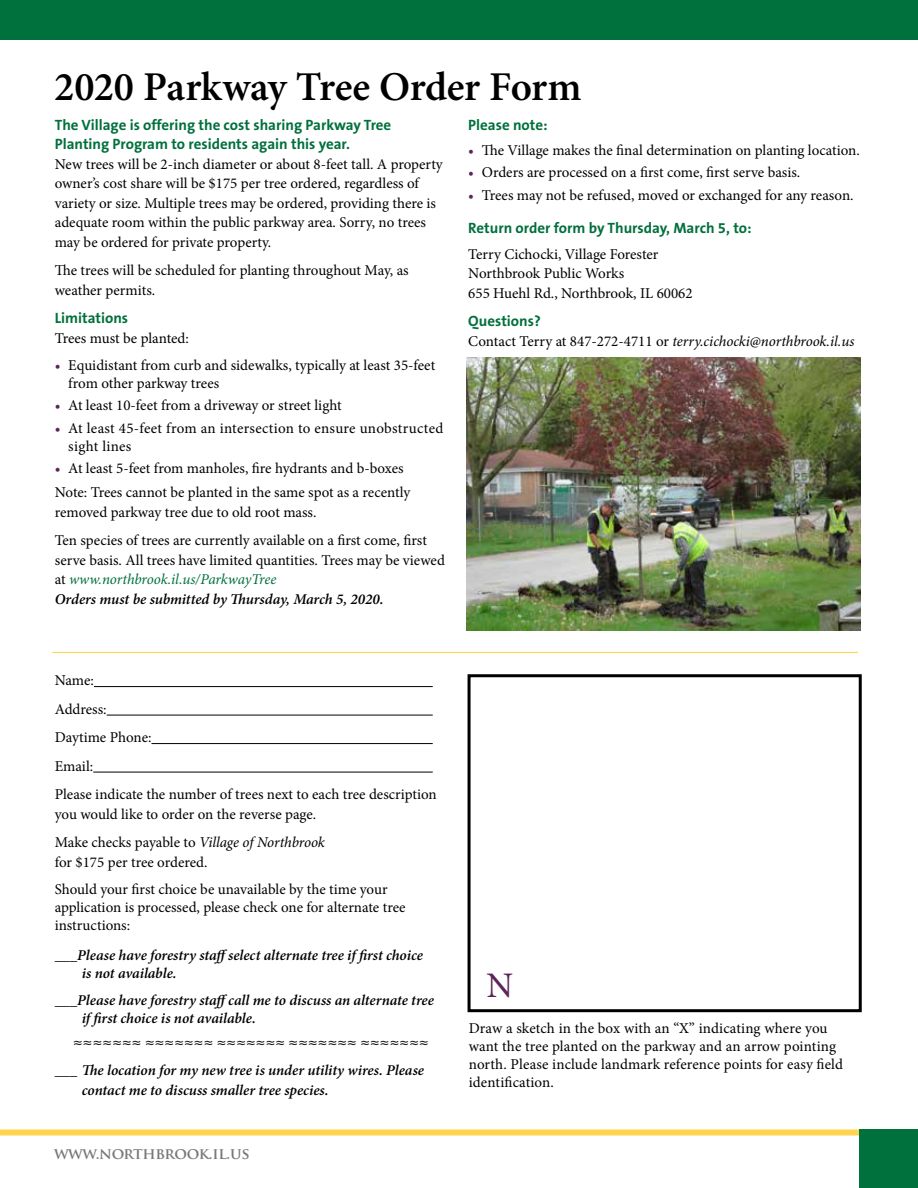
<style>
.page{position:relative;width:918px;height:1188px;background:#fff}
.page>*{position:absolute;margin:0;border:0;box-sizing:border-box;transform-origin:0 0}
.t1{font:600 40.95px "Minion Pro";letter-spacing:-.01em;color:#000}
.t2{font:36px "Minion Pro";color:#5e2359}
.t3{font:700 15.3px "Trajan Pro";letter-spacing:-.02em;color:#77787b}
.t4{font:15px/19.5px "Minion Pro";color:#000}
.t5{font:italic 600 15px/18px "Minion Pro";letter-spacing:-.005em;color:#000}
.t6{font:700 15px/19.5px "The Sans B7";color:#00703c}
.t7{font:15px/18px "Minion Pro";letter-spacing:.02em;color:#000}
.t8{font:italic 15px "Minion Pro";letter-spacing:-.005em;color:#000}
.s1{color:#5e2359}
.s2{font-style:italic;color:#00703c}
.s3{font-weight:600;font-style:italic}
.s4{font-style:normal}
.s5{font-style:italic}
.s6{font-weight:400;font-style:normal}
</style>
<div class="page">
<div style="left:0;top:1130px;width:918px;height:6px;background:#ffd44e"></div>
<div style="left:860px;top:1130px;width:58px;height:58px;background:#00703c"></div>
<div style="left:0;top:0;width:918px;height:40px;background:#00703c"></div>
<hr style="left:52px;top:652px;width:806px;height:1px;background:#ffd44e">
<div style="left:468px;top:674px;width:394px;height:338px;border:3px solid #000"></div>
<img style="left:466px;top:357px;width:394px;height:274px">
<hr style="left:94px;top:686px;width:339px;height:1px;background:#000">
<hr style="left:107px;top:715px;width:326px;height:1px;background:#000">
<hr style="left:151px;top:743px;width:282px;height:1px;background:#000">
<hr style="left:93px;top:772px;width:340px;height:1px;background:#000">
<h1 class="t1" style="left:54px;top:59px;width:529px">2020 Parkway Tree Order Form</h1>
<p class="t6" style="left:55px;top:116px;width:338px">The Village is offering the cost sharing Parkway Tree<br>Planting Program to residents again this year.</p>
<p class="t4" style="left:55px;top:154px;width:390px">New trees will be 2-inch diameter or about 8-feet tall. A property owner’s cost share will be $175 per tree ordered, regardless of variety or size. Multiple trees may be ordered, providing there is adequate room within the public parkway area. Sorry, no trees may be ordered for private property.</p>
<p class="t4" style="left:55px;top:261px;width:355px">The trees will be scheduled for planting throughout May, as weather permits.</p>
<p class="t6" style="left:55px;top:309px;width:75px">Limitations</p>
<p class="t4" style="left:55px;top:328px;width:136px">Trees must be planted:</p>
<p class="t4" style="left:68px;top:356px;width:369px;line-height:18px;text-indent:-14px"><span class="s1">•</span> Equidistant from curb and sidewalks, typically at least 35-feet from other parkway trees</p>
<p class="t4" style="left:55px;top:396px;width:289px"><span class="s1">•</span> At least 10-feet from a driveway or street light</p>
<p class="t7" style="left:68px;top:419px;width:377px;text-indent:-14px"><span class="s1">•</span> At least 45-feet from an intersection to ensure unobstructed sight lines</p>
<p class="t4" style="left:55px;top:457px;width:357px;line-height:24px"><span class="s1">•</span> At least 5-feet from manholes, fire hydrants and b-boxes<br>Note: Trees cannot be planted in the same spot as a recently</p>
<p class="t4" style="left:55px;top:498px;width:374px;line-height:28.5px">removed parkway tree due to old root mass.<br>Ten species of trees are currently available on a first come, first</p>
<p class="t4" style="left:55px;top:550px;width:392px">serve basis. All trees have limited quantities. Trees may be viewed at <span class="s2">www.northbrook.il.us/ParkwayTree<br></span><span class="s3">Orders must be submitted by Thursday, March 5, 2020.</span></p>
<p class="t6" style="left:468px;top:116px;width:81px">Please note:</p>
<p class="t4" style="left:468px;top:140px;width:393px"><span class="s1">•</span> The Village makes the final determination on planting location.</p>
<p class="t4" style="left:468px;top:163px;width:334px"><span class="s1">•</span> Orders are processed on a first come, first serve basis.</p>
<p class="t4" style="left:468px;top:185px;width:387px"><span class="s1">•</span> Trees may not be refused, moved or exchanged for any reason.</p>
<p class="t6" style="left:468px;top:218px;width:285px">Return order form by Thursday, March 5, to:</p>
<p class="t4" style="left:468px;top:244px;width:226px">Terry Cichocki, Village Forester<br>Northbrook Public Works<br>655 Huehl Rd., Northbrook, IL 60062</p>
<p class="t6" style="left:468px;top:312px;width:74px">Questions?</p>
<p class="t8" style="left:468px;top:331px;width:388px"><span class="s4">Contact Terry at 847-272-4711 or</span> terry.cichocki@northbrook.il.us</p>
<p class="t4" style="left:55px;top:666px;width:384px;line-height:28.5px">Name:<br>Address:<br>Daytime Phone:<br>Email:<br>Please indicate the number of trees next to each tree description</p>
<p class="t4" style="left:55px;top:800px;width:272px;line-height:28.5px">you would like to order on the reverse page.<br>Make checks payable to <span class="s5">Village of Northbrook</span></p>
<p class="t4" style="left:55px;top:848px;width:334px;line-height:27px">for $175 per tree ordered.<br>Should your first choice be unavailable by the time your</p>
<p class="t4" style="left:55px;top:898px;width:352px;line-height:18px">application is processed, please check one for alternate tree instructions:</p>
<p class="t5" style="left:82px;top:946px;width:343px;text-indent:-27px"><span class="s6">___</span>Please have forestry staff select alternate tree if first choice is not available.</p>
<p class="t5" style="left:82px;top:991px;width:354px;text-indent:-27px">___Please have forestry staff call me to discuss an alternate tree if first choice is not available.</p>
<p class="t5" style="left:55px;top:1027px;width:375px;line-height:28.5px;text-align:right">≈≈≈≈≈≈≈ ≈≈≈≈≈≈≈ ≈≈≈≈≈≈≈ ≈≈≈≈≈≈≈ ≈≈≈≈≈≈≈ ___ The location for my new tree is under utility wires. Please</p>
<p class="t5" style="left:82px;top:1081px;width:248px">contact me to discuss smaller tree species.</p>
<p class="t3" style="left:54px;top:1144px;width:197px">WWW.NORTHBROOK.IL.US</p>
<h2 class="t2" style="left:486px;top:961px;width:28px">N</h2>
<p class="t4" style="left:469px;top:1019px;width:376px;line-height:18px">Draw a sketch in the box with an “X” indicating where you want the tree planted on the parkway and an arrow pointing north. Please include landmark reference points for easy field identification.</p>
</div>
